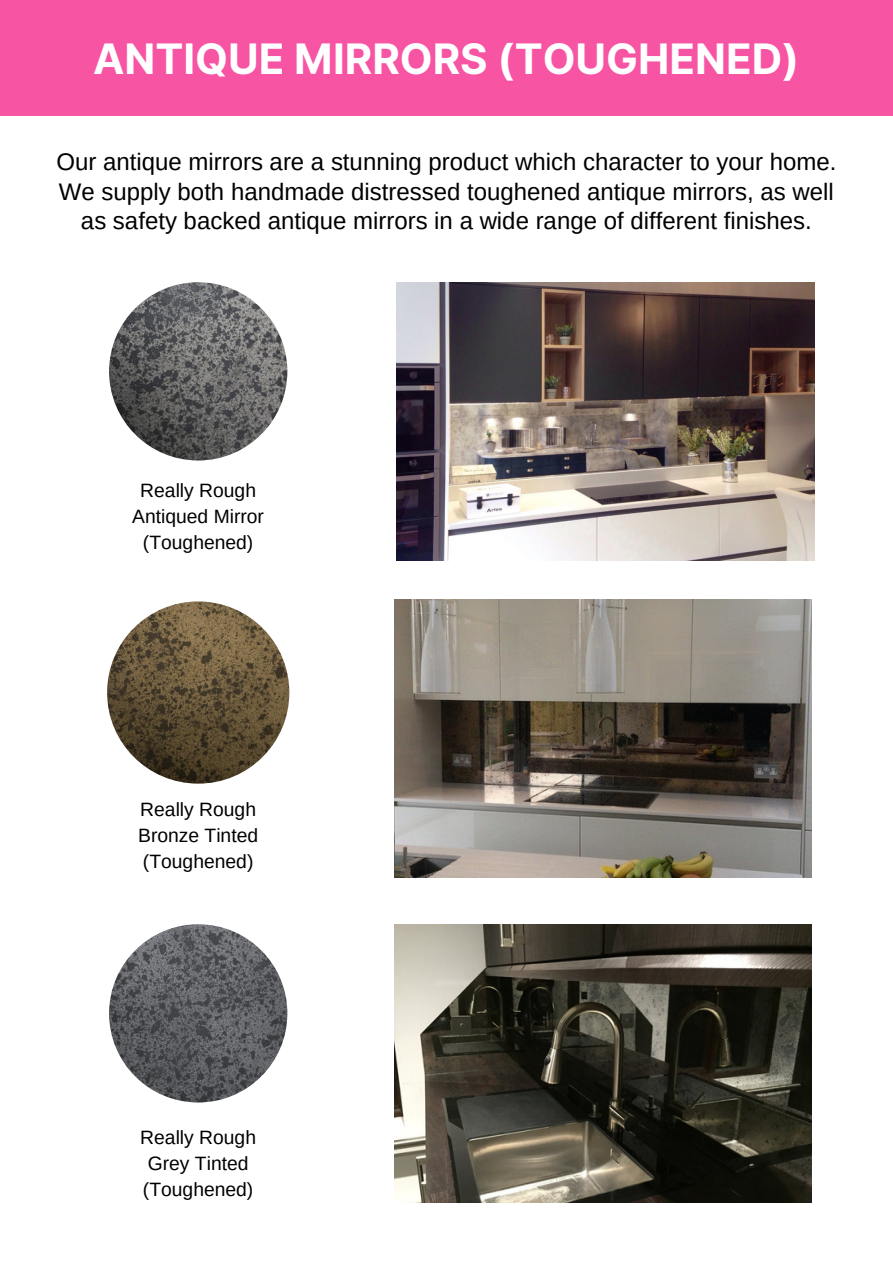
<style>
.page{position:relative;width:893px;height:1264px;background:#fff}
.page>*{position:absolute;margin:0;border:0;box-sizing:border-box;transform-origin:0 0}
.t1{font:700 42px "Inter";color:#fff}
.t2{font:24px/29.2px "Arimo";color:#000;text-align:center}
.t3{font:19.35px/25.7px "Arimo";color:#000;text-align:center}
</style>
<div class="page">
<div style="left:0;top:0;width:892px;height:116px;background:#f854a4"></div>
<img style="left:397px;top:282px;width:417px;height:278px">
<img style="left:394px;top:599px;width:417px;height:278px">
<img style="left:394px;top:924px;width:417px;height:277px">
<img style="left:109px;top:282px;width:178px;height:178px;border-radius:50%">
<img style="left:107px;top:601px;width:182px;height:182px;border-radius:50%">
<img style="left:109px;top:924px;width:178px;height:178px;border-radius:50%">
<h1 class="t1" style="left:93px;top:33px;width:707px">ANTIQUE MIRRORS (TOUGHENED)</h1>
<p class="t2" style="left:56px;top:147px;width:781px">Our antique mirrors are a stunning product which character to your home.<br>We supply both handmade distressed toughened antique mirrors, as well as safety backed antique mirrors in a wide range of different finishes.</p>
<p class="t3" style="left:132px;top:477px;width:133px">Really Rough<br>Antiqued Mirror (Toughened)</p>
<p class="t3" style="left:138px;top:796px;width:121px;text-align:justify">Really Rough Bronze Tinted (Toughened)</p>
<p class="t3" style="left:140px;top:1124px;width:117px;text-align:left">Really Rough<br>Grey Tinted (Toughened)</p>
</div>
